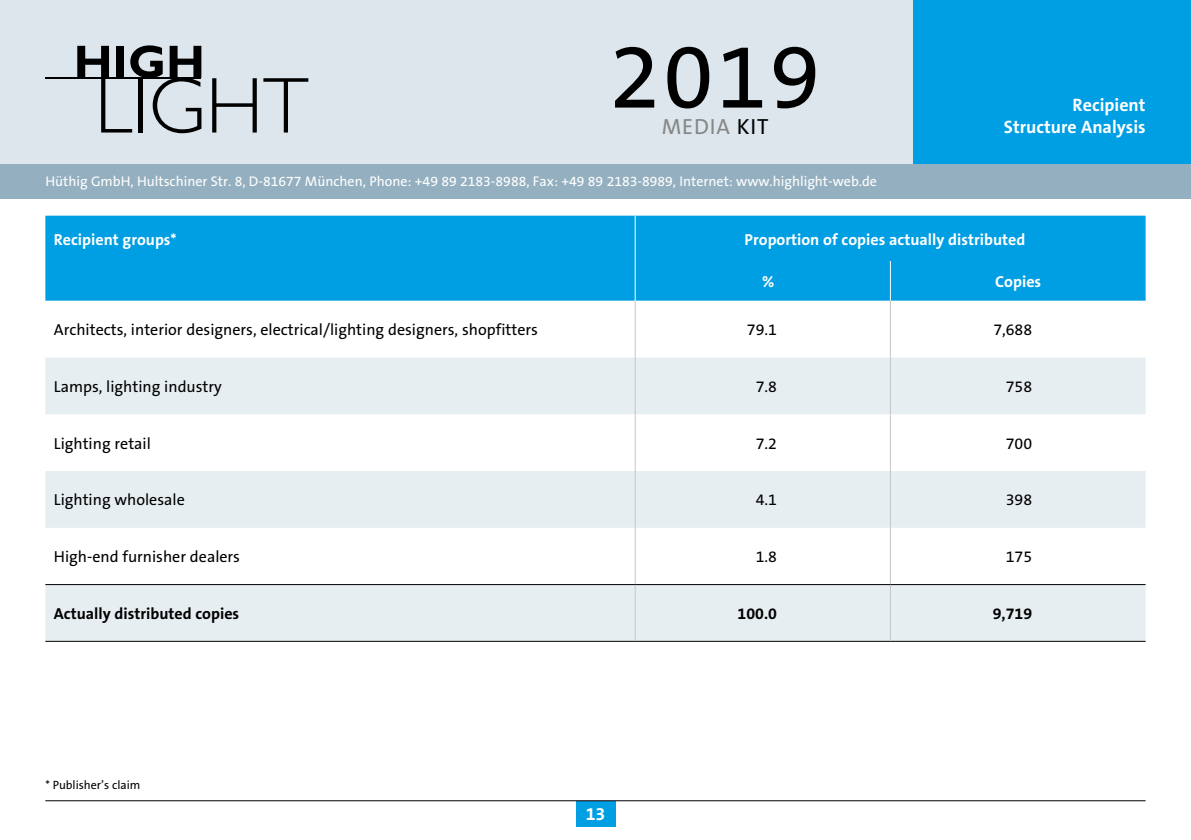
<style>
.page{position:relative;width:1191px;height:840px;background:#fff}
.page>*{position:absolute;margin:0;border:0;box-sizing:border-box;transform-origin:0 0}
.t1{font:92px "The Sans Os F";color:#000}
.t2{font:22px "The Sans Os F";letter-spacing:.04em;color:#868786}
.t3{font:700 18px/22px "The Sans Os F";color:#fff;text-align:right}
.t4{font:16px "The Sans Os F";color:#000}
.t5{font:700 16px "The Sans Os F";color:#fff}
.t6{font:700 16px "The Sans Os F";color:#000}
.t7{font:14px "The Sans Os F";color:#fff}
.t8{font:12px "The Sans Os F";color:#000}
.s1{color:#000}
</style>
<div class="page">
<div style="left:0;top:0;width:1191px;height:164px;background:#dde6ec"></div>
<div style="left:913px;top:0;width:278px;height:198px;background:#009ee3"></div>
<div style="left:575px;top:800px;width:40px;height:25px;background:#009ee3"></div>
<hr style="left:45px;top:799px;width:1100px;height:1px;background:#000">
<div style="left:0;top:164px;width:1191px;height:34px;background:#94b0c0"></div>
<svg style="left:212px;top:78px;width:45px;height:54px"></svg>
<svg style="left:263px;top:78px;width:45px;height:54px"></svg>
<svg style="left:77px;top:45px;width:124px;height:88px"></svg>
<hr style="left:45px;top:77px;width:156px;height:2px;background:#000">
<div style="left:45px;top:215px;width:1100px;height:85px;background:#009ee3"></div>
<svg style="left:45px;top:357px;width:1100px;height:283px;fill:#e7eef1"></svg>
<hr style="left:634px;top:215px;width:1px;height:46px;background:#fff">
<hr style="left:45px;top:640px;width:590px;height:1px;background:#000">
<hr style="left:890px;top:640px;width:255px;height:1px;background:#000">
<hr style="left:634px;top:261px;width:1px;height:39px;background:#fff">
<hr style="left:890px;top:261px;width:1px;height:39px;background:#fff">
<hr style="left:45px;top:583px;width:590px;height:1px;background:#000">
<hr style="left:890px;top:583px;width:255px;height:1px;background:#000">
<hr style="left:634px;top:300px;width:1px;height:57px;background:#c5c6c6">
<hr style="left:890px;top:300px;width:1px;height:57px;background:#c5c6c6">
<hr style="left:634px;top:357px;width:1px;height:57px;background:#c5c6c6">
<hr style="left:890px;top:357px;width:1px;height:57px;background:#c5c6c6">
<hr style="left:634px;top:414px;width:1px;height:57px;background:#c5c6c6">
<hr style="left:890px;top:414px;width:1px;height:57px;background:#c5c6c6">
<hr style="left:634px;top:471px;width:1px;height:56px;background:#c5c6c6">
<hr style="left:890px;top:471px;width:1px;height:56px;background:#c5c6c6">
<hr style="left:634px;top:527px;width:1px;height:56px;background:#c5c6c6">
<hr style="left:890px;top:527px;width:1px;height:56px;background:#c5c6c6">
<hr style="left:634px;top:584px;width:1px;height:56px;background:#c5c6c6">
<hr style="left:890px;top:584px;width:1px;height:56px;background:#c5c6c6">
<hr style="left:635px;top:583px;width:255px;height:1px;background:#000">
<hr style="left:635px;top:640px;width:255px;height:1px;background:#000">
<h1 class="t1" style="left:609px;top:17px;width:212px">2019</h1>
<h2 class="t2" style="left:662px;top:112px;width:108px">Media <span class="s1">KIT</span></h2>
<p class="t7" style="left:45px;top:172px;width:833px">Hüthig GmbH, Hultschiner Str. 8, D-81677 München, Phone: +49 89 2183-8988, Fax: +49 89 2183-8989, I nternet: www.highlight-web.de</p>
<p class="t3" style="left:1004px;top:94px;width:143px">Recipient<br>Structure Analysis</p>
<p class="t5" style="left:54px;top:229px;width:124px">Recipient groups*</p>
<p class="t5" style="left:744px;top:229px;width:282px">Proportion of copies actually distributed</p>
<p class="t5" style="left:762px;top:271px;width:14px">%</p>
<p class="t5" style="left:995px;top:271px;width:47px">Copies</p>
<p class="t4" style="left:54px;top:319px;width:485px">Architects, interior designers, electrical/lighting designers, shopfitters</p>
<p class="t4" style="left:747px;top:319px;width:32px">79.1</p>
<p class="t4" style="left:993px;top:319px;width:40px">7,688</p>
<p class="t4" style="left:54px;top:376px;width:169px">Lamps, lighting industry</p>
<p class="t4" style="left:755px;top:376px;width:23px">7.8</p>
<p class="t4" style="left:1005px;top:376px;width:28px">758</p>
<p class="t4" style="left:54px;top:432px;width:99px">Lighting retail</p>
<p class="t4" style="left:755px;top:432px;width:23px">7.2</p>
<p class="t4" style="left:1005px;top:432px;width:28px">700</p>
<p class="t4" style="left:54px;top:489px;width:132px">Lighting wholesale</p>
<p class="t4" style="left:755px;top:489px;width:23px">4.1</p>
<p class="t4" style="left:1005px;top:489px;width:28px">398</p>
<p class="t4" style="left:54px;top:546px;width:188px">High-end furnisher dealers</p>
<p class="t4" style="left:755px;top:546px;width:23px">1.8</p>
<p class="t4" style="left:1005px;top:546px;width:28px">175</p>
<p class="t6" style="left:54px;top:603px;width:187px">Actually distributed copies</p>
<p class="t6" style="left:737px;top:603px;width:41px">100.0</p>
<p class="t6" style="left:992px;top:603px;width:41px">9,719</p>
<p class="t8" style="left:45px;top:776px;width:97px">* Publisher’s claim</p>
<p class="t3" style="left:586px;top:802px;width:21px">13</p>
</div>
